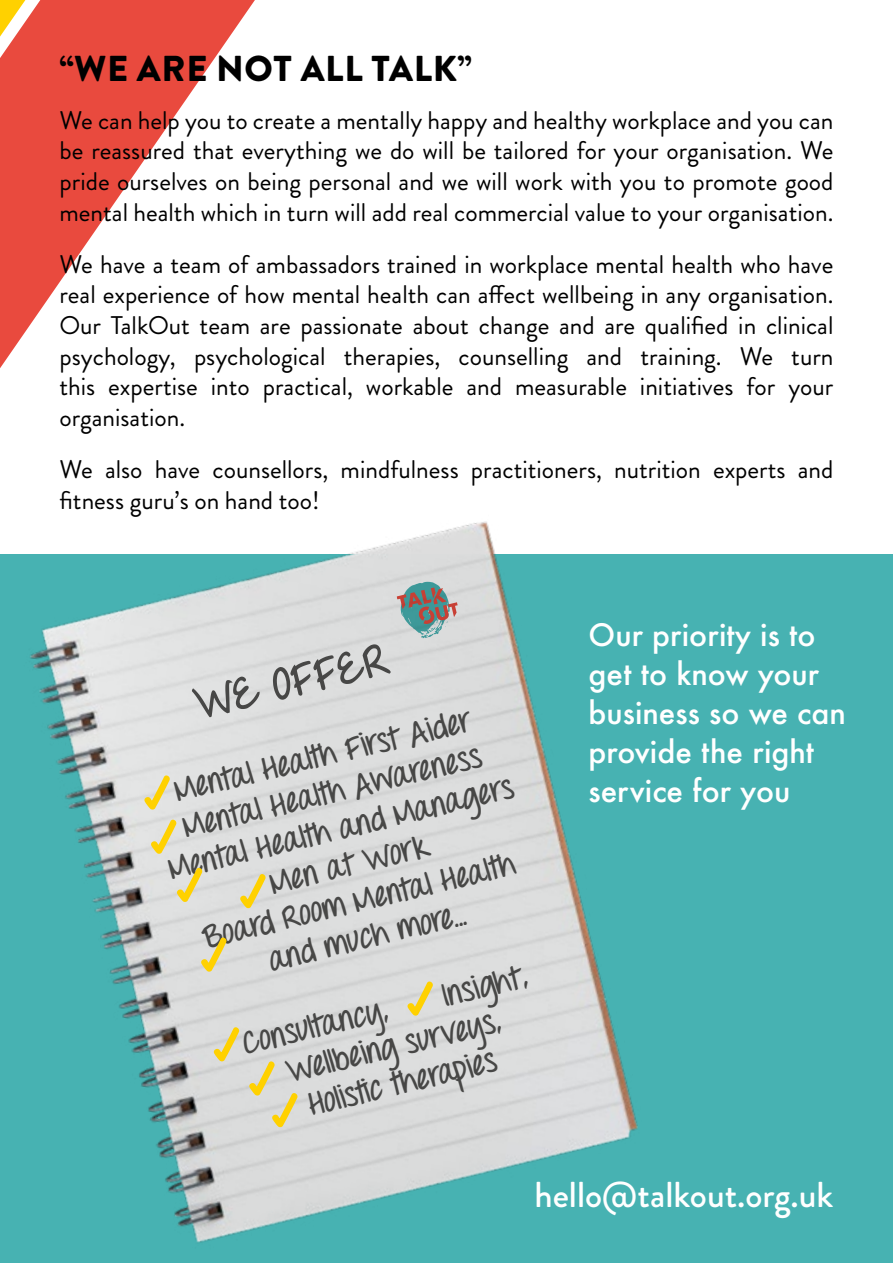
<style>
.page{position:relative;width:893px;height:1263px;background:#fff}
.page>*{position:absolute;margin:0;border:0;box-sizing:border-box;transform-origin:0 0}
.t1{font:700 45px "Throw My Hands Upinthe Air";color:#474746}
.t2{font:500 36px "Brandon Grotesque";color:#fff}
.t3{font:900 36px "Brandon Grotesque";letter-spacing:.02em;color:#000}
.t4{font:700 31.2px/37.5px "Throw My Hands Upinthe Air";color:#474746;text-align:center}
.t5{font:500 30px/39px "Futura";color:#fff}
.t6{font:25.5px/30.6px "Brandon Grotesque";color:#000;text-align:justify}
</style>
<div class="page">
<div style="left:0;top:555px;width:893px;height:708px;background:#47b2b2"></div>
<img style="left:30px;top:521px;width:735px;height:722px">
<svg style="left:0;top:0;width:316px;height:606px"></svg>
<svg style="left:397px;top:582px;width:61px;height:56px;background:#98a3a1"></svg>
<svg style="left:406px;top:979px;width:28px;height:37px"></svg>
<svg style="left:248px;top:1059px;width:51px;height:69px;background:#ded8b7"></svg>
<svg style="left:212px;top:1025px;width:29px;height:37px"></svg>
<svg style="left:143px;top:773px;width:28px;height:37px"></svg>
<svg style="left:149px;top:817px;width:29px;height:37px"></svg>
<svg style="left:175px;top:866px;width:29px;height:36px"></svg>
<svg style="left:239px;top:872px;width:28px;height:37px"></svg>
<svg style="left:199px;top:935px;width:29px;height:37px"></svg>
<h2 class="t3" style="left:60px;top:43px;width:414px">“WE ARE NOT ALL TALK”</h2>
<p class="t6" style="left:60px;top:105px;width:775px">We can help you to create a mentally happy and healthy workplace and you can be reassured that everything we do will be tailored for your organisation. We pride ourselves on being personal and we will work with you to promote good mental health which in turn will add real commercial value to your organisation.</p>
<p class="t6" style="left:60px;top:249px;width:775px">We have a team of ambassadors trained in workplace mental health who have real experience of how mental health can affect wellbeing in any organisation.<br>Our TalkOut team are passionate about change and are qualified in clinical psychology, psychological therapies, counselling and training. We turn this expertise into practical, workable and measurable initiatives for your organisation.</p>
<p class="t6" style="left:60px;top:454px;width:775px">We also have counsellors, mindfulness practitioners, nutrition experts and fitness guru’s on hand too!</p>
<h1 class="t1" style="left:188px;top:677px;width:199px;rotate:-14deg">WE OFFER</h1>
<p class="t4" style="left:148px;top:782px;width:355px;rotate:-14deg">Mental Health First Aider<br>Mental Health Awareness<br>Mental Health and Managers<br>Men at Work<br>Board Room Mental Health and much more...</p>
<p class="t4" style="left:239px;top:1028px;width:149px;rotate:-14deg">Consultancy,</p>
<p class="t4" style="left:439px;top:980px;width:87px;rotate:-14deg">Insight,</p>
<p class="t4" style="left:283px;top:1056px;width:220px;rotate:-14deg">Wellbeing surveys,</p>
<p class="t4" style="left:304px;top:1090px;width:195px;rotate:-14deg">Holistic therapies</p>
<p class="t5" style="left:588px;top:615px;width:259px">Our priority is to get to know your business so we can provide the right service for you</p>
<h2 class="t2" style="left:534px;top:1170px;width:300px">hello@talkout.org.uk</h2>
</div>
